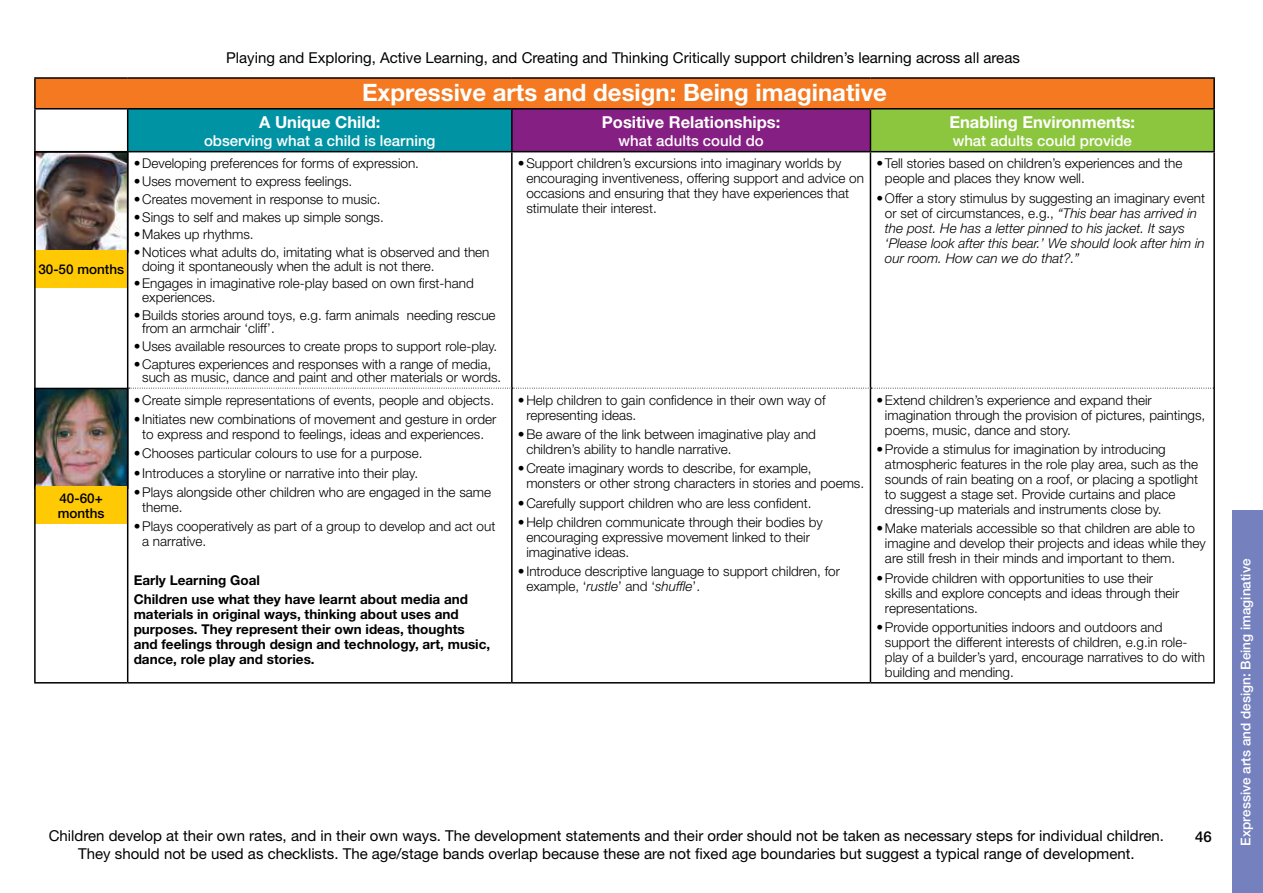
<style>
.page{position:relative;width:1263px;height:893px;background:#fff}
.page>*{position:absolute;margin:0;border:0;box-sizing:border-box;transform-origin:0 0}
.t1{font:700 24px "Helvetica Neue";color:#fff}
.t2{font:700 16.5px "Helvetica Neue";color:#fff}
.t3{font:15px/18px "Helvetica Neue";color:#000;text-align:center}
.t4{font:500 15px "Helvetica Neue";color:#fff}
.t5{font:500 15px "Helvetica Neue";color:#000}
.t6{font:300 13.5px/15px "Helvetica Neue";color:#000}
.t7{font:700 13.5px/15px "Helvetica Neue";color:#000}
.t8{font:italic 300 13.5px/15px "Helvetica Neue";color:#000}
.t9{font:500 13.5px "Helvetica Neue";color:#fff}
.t10{font:500 13.5px/15px "Helvetica Neue";color:#000}
.s1{font-style:normal}
.s2{font-style:italic}
</style>
<div class="page">
<div style="left:1232px;top:510px;width:31px;height:383px;background:#7581be"></div>
<img style="left:37px;top:391px;width:88px;height:95px">
<div style="left:34px;top:388px;width:94px;height:101px;border:2px solid #000"></div>
<div style="left:35px;top:487px;width:92px;height:37px;background:#ffca04"></div>
<img style="left:37px;top:154px;width:88px;height:95px">
<div style="left:34px;top:151px;width:94px;height:101px;border:2px solid #000"></div>
<div style="left:35px;top:250px;width:93px;height:38px;background:#ffca04"></div>
<div style="left:35px;top:78px;width:1179px;height:31px;background:#f47920"></div>
<div style="left:128px;top:109px;width:384px;height:43px;background:#0093a4"></div>
<div style="left:512px;top:109px;width:358px;height:43px;background:#861f83"></div>
<div style="left:870px;top:109px;width:344px;height:43px;background:#8cc63e"></div>
<hr style="left:34px;top:77px;width:94px;height:2px;background:#000">
<hr style="left:34px;top:79px;width:2px;height:29px;background:#000">
<hr style="left:128px;top:77px;width:384px;height:2px;background:#000">
<hr style="left:512px;top:77px;width:358px;height:2px;background:#000">
<hr style="left:870px;top:77px;width:345px;height:2px;background:#000">
<hr style="left:1213px;top:79px;width:2px;height:29px;background:#000">
<hr style="left:34px;top:108px;width:94px;height:2px;background:#000">
<hr style="left:34px;top:110px;width:2px;height:41px;background:#000">
<hr style="left:128px;top:108px;width:384px;height:2px;background:#000">
<hr style="left:127px;top:110px;width:1px;height:41px;background:#000">
<hr style="left:512px;top:108px;width:358px;height:2px;background:#000">
<hr style="left:511px;top:110px;width:2px;height:41px;background:#000">
<hr style="left:870px;top:108px;width:345px;height:2px;background:#000">
<hr style="left:870px;top:110px;width:1px;height:41px;background:#000">
<hr style="left:1213px;top:110px;width:2px;height:41px;background:#000">
<hr style="left:34px;top:151px;width:94px;height:1px;background:#000">
<hr style="left:34px;top:152px;width:2px;height:236px;background:#000">
<hr style="left:128px;top:151px;width:384px;height:1px;background:#000">
<hr style="left:512px;top:151px;width:358px;height:1px;background:#000">
<hr style="left:870px;top:151px;width:345px;height:1px;background:#000">
<hr style="left:34px;top:388px;width:2px;height:294px;background:#000">
<hr style="left:34px;top:682px;width:94px;height:1px;background:#000">
<hr style="left:127px;top:152px;width:1px;height:236px;background:#000">
<hr style="left:511px;top:152px;width:2px;height:236px;background:#000">
<hr style="left:870px;top:152px;width:1px;height:236px;background:#000">
<hr style="left:1213px;top:152px;width:2px;height:236px;background:#000">
<hr style="left:127px;top:388px;width:1px;height:294px;background:#000">
<hr style="left:511px;top:388px;width:2px;height:294px;background:#000">
<hr style="left:870px;top:388px;width:1px;height:294px;background:#000">
<hr style="left:1213px;top:388px;width:2px;height:294px;background:#000">
<hr style="left:128px;top:682px;width:384px;height:1px;background:#000">
<hr style="left:512px;top:682px;width:358px;height:1px;background:#000">
<hr style="left:870px;top:682px;width:345px;height:1px;background:#000">
<svg style="left:129px;top:388px;width:1085px;height:1px"></svg>
<p class="t3" style="left:226px;top:50px;width:795px">Playing and Exploring, Active Learning, and Creating and Thinking Critically support children’s learning across all areas</p>
<p class="t10" style="left:38px;top:263px;width:87px">30-50 months</p>
<p class="t10" style="left:58px;top:492px;width:48px">40-60+ months</p>
<h1 class="t1" style="left:362px;top:84px;width:526px">Expressive arts and design: Being imaginative</h1>
<p class="t2" style="left:259px;top:116px;width:123px">A Unique Child:</p>
<p class="t4" style="left:204px;top:135px;width:233px">observing what a child is learning</p>
<p class="t2" style="left:602px;top:116px;width:180px">Positive Relationships:</p>
<p class="t4" style="left:618px;top:135px;width:147px">what adults could do</p>
<p class="t2" style="left:949px;top:116px;width:187px">Enabling Environments:</p>
<p class="t4" style="left:953px;top:135px;width:181px">what adults could provide</p>
<p class="t6" style="left:134px;top:157px;width:287px">• Developing preferences for forms of expression.</p>
<p class="t6" style="left:134px;top:175px;width:220px">• Uses movement to express feelings.</p>
<p class="t6" style="left:134px;top:193px;width:248px">• Creates movement in response to music.</p>
<p class="t6" style="left:134px;top:211px;width:252px">• Sings to self and makes up simple songs.</p>
<p class="t6" style="left:134px;top:228px;width:122px">• Makes up rhythms.</p>
<p class="t6" style="left:142px;top:247px;width:349px;line-height:13.5px;text-indent:-9px">• Notices what adults do, imitating what is observed and then doing it spontaneously when the adult is not there.</p>
<p class="t6" style="left:142px;top:278px;width:333px;line-height:13.5px;text-indent:-9px">• Engages in imaginative role-play based on own first-hand experiences.</p>
<p class="t6" style="left:142px;top:309px;width:355px;line-height:13.5px;text-indent:-9px">• Builds stories around toys, e.g. farm animals needing rescue from an armchair ‘cliff’.</p>
<p class="t6" style="left:134px;top:340px;width:365px">• Uses available resources to create props to support role-play.</p>
<p class="t6" style="left:142px;top:358px;width:361px;line-height:13.5px;text-indent:-9px">• Captures experiences and responses with a range of media, such as music, dance and paint and other materials or words.</p>
<p class="t6" style="left:134px;top:394px;width:362px">• Create simple representations of events, people and objects.</p>
<p class="t6" style="left:134px;top:413px;width:364px;text-align:center">• Initiates new combinations of movement and gesture in order to express and respond to feelings, ideas and experiences.</p>
<p class="t6" style="left:134px;top:447px;width:290px">• Chooses particular colours to use for a purpose.</p>
<p class="t6" style="left:134px;top:466px;width:286px">• Introduces a storyline or narrative into their play.</p>
<p class="t6" style="left:142px;top:486px;width:350px;text-indent:-9px">• Plays alongside other children who are engaged in the same theme.</p>
<p class="t6" style="left:142px;top:520px;width:355px;text-indent:-9px">• Plays cooperatively as part of a group to develop and act out a narrative.</p>
<p class="t7" style="left:134px;top:571px;width:336px;line-height:19.2px">Early Learning Goal<br>Children use what they have learnt about media and</p>
<p class="t7" style="left:134px;top:608px;width:358px">materials in original ways, thinking about uses and purposes. They represent their own ideas, thoughts and feelings through design and technology, art, music, dance, role play and stories.</p>
<p class="t6" style="left:526px;top:157px;width:339px;text-indent:-9px">• Support children’s excursions into imaginary worlds by encouraging inventiveness, offering support and advice on occasions and ensuring that they have experiences that stimulate their interest.</p>
<p class="t6" style="left:885px;top:157px;width:299px;text-indent:-9px">• Tell stories based on children’s experiences and the people and places they know well.</p>
<p class="t8" style="left:885px;top:192px;width:322px;text-indent:-9px"><span class="s1">• Offer a story stimulus by suggesting an imaginary event or set of circumstances, e.g.,</span> “This bear has arrived in the post. He has a letter pinned to his jacket. It says ‘Please look after this bear.’ We should look after him in our room. How can we do that?.”</p>
<p class="t6" style="left:526px;top:394px;width:301px;text-indent:-9px">• Help children to gain confidence in their own way of representing ideas.</p>
<p class="t6" style="left:526px;top:428px;width:291px;text-indent:-9px">• Be aware of the link between imaginative play and children’s ability to handle narrative.</p>
<p class="t6" style="left:526px;top:462px;width:339px;text-indent:-9px">• Create imaginary words to describe, for example, monsters or other strong characters in stories and poems.</p>
<p class="t6" style="left:518px;top:496px;width:295px">• Carefully support children who are less confident.</p>
<p class="t6" style="left:526px;top:516px;width:298px;text-indent:-9px">• Help children communicate through their bodies by encouraging expressive movement linked to their imaginative ideas.</p>
<p class="t6" style="left:526px;top:565px;width:315px;text-indent:-9px">• Introduce descriptive language to support children, for example, ‘<span class="s2">rustle</span>’ and ‘<span class="s2">shuffle</span>’.</p>
<p class="t6" style="left:885px;top:394px;width:322px;text-indent:-9px">• Extend children’s experience and expand their imagination through the provision of pictures, paintings, poems, music, dance and story.</p>
<p class="t6" style="left:885px;top:443px;width:315px;text-indent:-9px">• Provide a stimulus for imagination by introducing atmospheric features in the role play area, such as the sounds of rain beating on a roof, or placing a spotlight to suggest a stage set. Provide curtains and place dressing-up materials and instruments close by.</p>
<p class="t6" style="left:885px;top:522px;width:322px;text-indent:-9px">• Make materials accessible so that children are able to imagine and develop their projects and ideas while they are still fresh in their minds and important to them.</p>
<p class="t6" style="left:885px;top:571px;width:296px;text-indent:-9px">• Provide children with opportunities to use their skills and explore concepts and ideas through their representations.</p>
<p class="t6" style="left:885px;top:621px;width:322px;text-indent:-9px">• Provide opportunities indoors and outdoors and support the different interests of children, e.g.in role&shy;play of a builder’s yard, encourage narratives to do with building and mending.</p>
<p class="t3" style="left:49px;top:828px;width:1117px">Children develop at their own rates, and in their own ways. The development statements and their order should not be taken as necessary steps for individual children.<br>They should not be used as checklists. The age/stage bands overlap because these are not fixed age boundaries but suggest a typical range of development.</p>
<p class="t5" style="left:1195px;top:831px;width:18px">46</p>
<p class="t9" style="left:1241px;top:845px;width:288px;rotate:-90deg">Expressive arts and design: Being imaginative</p>
</div>
